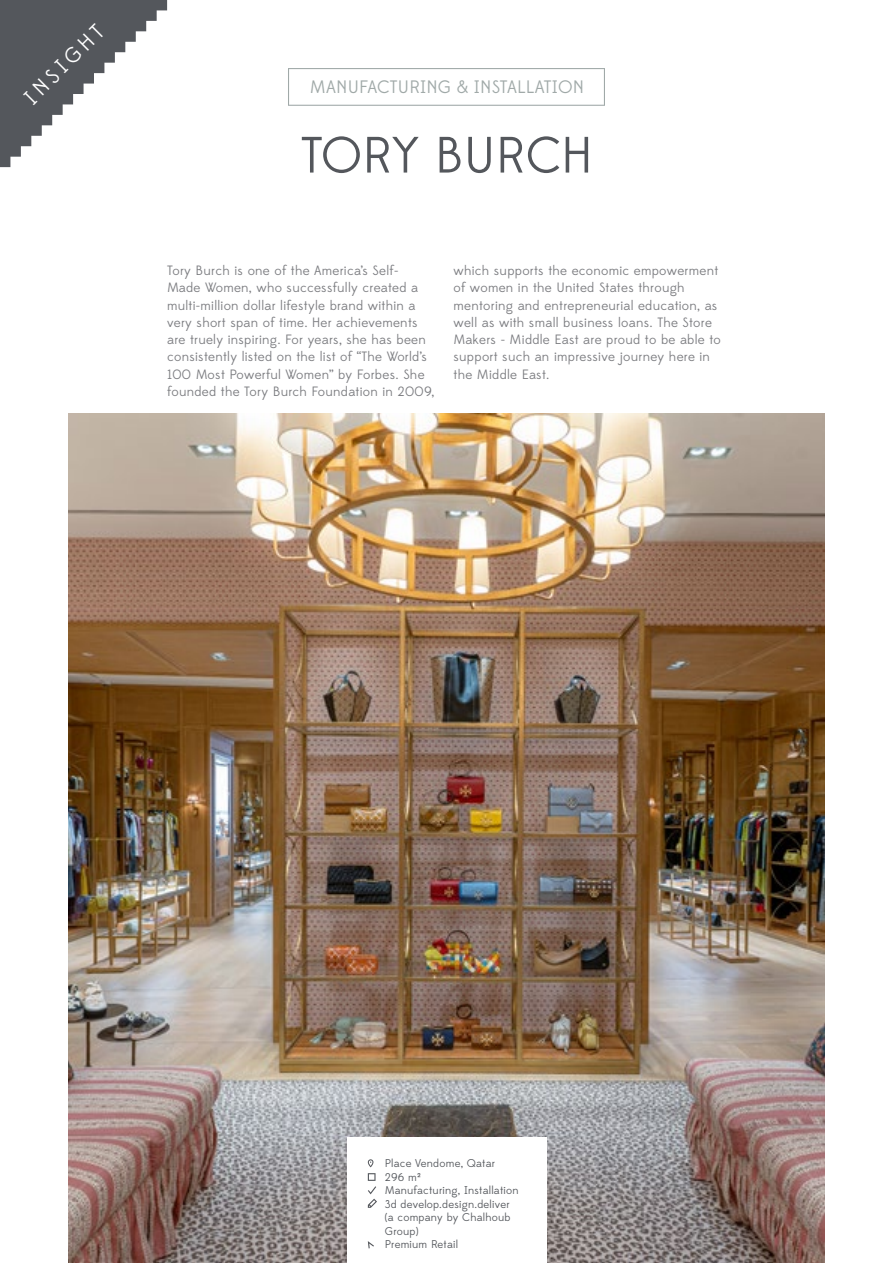
<style>
.page{position:relative;width:893px;height:1263px;background:#fff}
.page>*{position:absolute;margin:0;border:0;box-sizing:border-box;transform-origin:0 0}
.Fact_Box_Headline{font:51px "Edmondsans";color:#54575c}
.Headline__h2{font:21.6px "Edmondsans";color:#fff}
.Copytext{font:18px "Edmondsans";letter-spacing:.01em;color:#a0a9a8}
.Copytext-2{font:13.5px/17.2px "Edmondsans";letter-spacing:.02em;color:#7b7c80}
.Fact_Box_Left_Column{font:11.25px/13.5px "Edmondsans";letter-spacing:.02em;color:#54575c;text-align:justify}
</style>
<div class="page">
<svg style="left:0;top:0;width:167px;height:167px"></svg>
<img style="left:68px;top:413px;width:757px;height:850px">
<div style="left:347px;top:1138px;width:199px;height:125px;background:#fff"></div>
<svg style="left:368px;top:1159px;width:5px;height:8px"></svg>
<svg style="left:368px;top:1173px;width:9px;height:35px"></svg>
<svg style="left:368px;top:1241px;width:6px;height:7px"></svg>
<svg style="left:288px;top:68px;width:317px;height:38px"></svg>
<p class="Headline__h2" style="left:19px;top:92px;width:104px;rotate:-45deg">INSIGHT</p>
<p class="Copytext" style="left:310px;top:77px;width:276px">MANUFACTURING &amp; INSTALLATION</p>
<p class="Fact_Box_Headline" style="left:301px;top:126px;width:293px">TORY BURCH</p>
<p class="Copytext-2" style="left:167px;top:262px;width:269px">Tory Burch is one of the America’s Self-Made Women, who successfully created a multi-million dollar lifestyle brand within a very short span of time. Her achievements are truely inspiring. For years, she has been consistently listed on the list of “The World’s 100 Most Powerful Women” by Forbes. She founded the Tory Burch Foundation in 2009,</p>
<p class="Copytext-2" style="left:453px;top:262px;width:269px">which supports the economic empowerment of women in the United States through mentoring and entrepreneurial education, as well as with small business loans. The Store Makers - Middle East are proud to be able to support such an impressive journey here in the Middle East.</p>
<p class="Fact_Box_Left_Column" style="left:385px;top:1157px;width:112px">Place Vendome, Qatar</p>
<p class="Fact_Box_Left_Column" style="left:385px;top:1171px;width:37px">296 m²</p>
<p class="Fact_Box_Left_Column" style="left:385px;top:1184px;width:135px">Manufacturing, Installation</p>
<p class="Fact_Box_Left_Column" style="left:385px;top:1198px;width:127px">3d develop.design.deliver (a company by Chalhoub Group)</p>
<p class="Fact_Box_Left_Column" style="left:385px;top:1238px;width:75px">Premium Retail</p>
</div>
